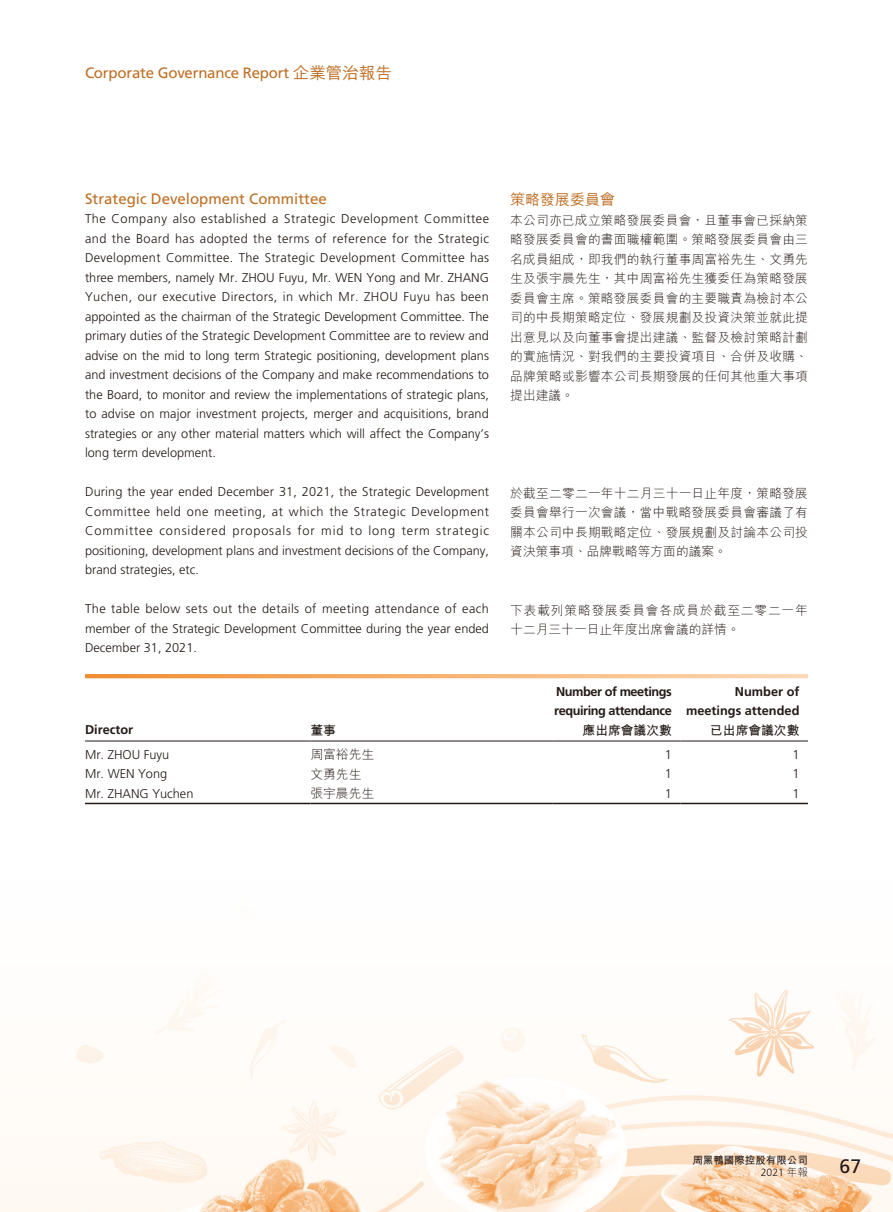
<style>
.page{position:relative;width:893px;height:1212px;background:#fff}
.page>*{position:absolute;margin:0;border:0;box-sizing:border-box;transform-origin:0 0}
.t1{font:19.5px "Frutiger LT Std";color:#231916}
.t2{font:15px "Frutiger LT Std";color:#be6e23}
.t3{font:500 15px "M Hei HK";color:#be6e23}
.t4{font:300 12.75px/19.5px "Frutiger LT Std";color:#231916;text-align:justify}
.t5{font:300 12.75px/19.5px "M Hei HK";letter-spacing:.015em;color:#231916;text-align:justify}
.t6{font:300 12.75px/19.5px "M Hei HK";letter-spacing:.065em;color:#231916}
.t7{font:700 12.75px/19.5px "Frutiger LT Std";letter-spacing:-.035em;color:#231916}
.t8{font:700 12.75px/19.5px "Frutiger LT Std";color:#231916;text-align:right}
.t9{font:700 12.75px "M Hei HK";color:#231916}
.t10{font:700 10.5px "M Hei HK";color:#231916}
.t11{font:300 10.5px "Frutiger LT Std";color:#231916}
.s1{font-family:"M Hei HK";font-weight:500;font-size:16.5px}
.s2{font-family:"M Hei HK"}
</style>
<div class="page">
<img style="left:0;top:804px;width:893px;height:408px">
<svg style="left:85px;top:674px;width:723px;height:4px;background:#f6b374"></svg>
<svg style="left:85px;top:678px;width:723px;height:125px"></svg>
<hr style="left:85px;top:741px;width:225px;height:1px;background:#231916">
<hr style="left:310px;top:741px;width:243px;height:1px;background:#231916">
<hr style="left:553px;top:741px;width:127px;height:1px;background:#231916">
<hr style="left:680px;top:741px;width:128px;height:1px;background:#231916">
<hr style="left:85px;top:803px;width:225px;height:1px;background:#231916">
<hr style="left:310px;top:803px;width:243px;height:1px;background:#231916">
<hr style="left:553px;top:803px;width:127px;height:1px;background:#231916">
<hr style="left:680px;top:803px;width:128px;height:1px;background:#231916">
<p class="t2" style="left:85px;top:64px;width:308px">Corporate Governance Report <span class="s1">企業管治報告</span></p>
<p class="t2" style="left:85px;top:190px;width:243px">Strategic Development Committee</p>
<p class="t4" style="left:85px;top:209px;width:406px">The Company also established a Strategic Development Committee and the Board has adopted the terms of reference for the Strategic Development Committee. The Strategic Development Committee has three members, namely Mr. ZHOU Fuyu, Mr. WEN Yong and Mr. ZHANG Yuchen, our executive Directors, in which Mr. ZHOU Fuyu has been appointed as the chairman of the Strategic Development Committee. The primary duties of the Strategic Development Committee are to review and advise on the mid to long term Strategic positioning, development plans and investment decisions of the Company and make recommendations to the Board, to monitor and review the implementations of strategic plans, to advise on major investment projects, merger and acquisitions, brand strategies or any other material matters which will affect the Company’s long term development.</p>
<p class="t4" style="left:85px;top:482px;width:406px">During the year ended December 31, 2021, the Strategic Development Committee held one meeting, at which the Strategic Development Committee considered proposals for mid to long term strategic positioning, development plans and investment decisions of the Company, brand strategies, etc.</p>
<p class="t4" style="left:85px;top:599px;width:405px">The table below sets out the details of meeting attendance of each member of the Strategic Development Committee during the year ended December 31, 2021.</p>
<p class="t8" style="left:85px;top:720px;width:50px">Director</p>
<p class="t9" style="left:310px;top:721px;width:27px">董事</p>
<p class="t3" style="left:510px;top:188px;width:106px">策略發展委員會</p>
<p class="t5" style="left:510px;top:210px;width:299px">本公司亦已成立策略發展委員會，且董事會已採納策略發展委員會的書面職權範圍。策略發展委員會由三名成員組成，即我們的執行董事周富裕先生、文勇先生及張宇晨先生，其中周富裕先生獲委任為策略發展委員會主席。策略發展委員會的主要職責為檢討本公司的中長期策略定位、發展規劃及投資決策並就此提出意見以及向董事會提出建議、監督及檢討策略計劃的實施情況、對我們的主要投資項目、合併及收購、品牌策略或影響本公司長期發展的任何其他重大事項提出建議。</p>
<p class="t5" style="left:510px;top:483px;width:299px">於截至二零二一年十二月三十一日止年度，策略發展委員會舉行一次會議，當中戰略發展委員會審議了有關本公司中長期戰略定位、發展規劃及討論本公司投資決策事項、品牌戰略等方面的議案。</p>
<p class="t6" style="left:510px;top:600px;width:299px">下表載列策略發展委員會各成員於截至二零二一年十二月三十一日止年度出席會議的詳情。</p>
<p class="t7" style="left:554px;top:682px;width:119px">Number of meetings requiring attendance</p>
<p class="t9" style="left:583px;top:721px;width:91px">應出席會議次數</p>
<p class="t8" style="left:686px;top:682px;width:115px">Number of meetings attended</p>
<p class="t9" style="left:710px;top:721px;width:91px">已出席會議次數</p>
<p class="t4" style="left:85px;top:744px;width:86px">Mr. ZHOU Fuyu</p>
<p class="t5" style="left:310px;top:744px;width:65px">周富裕先生</p>
<p class="t4" style="left:665px;top:744px;width:9px">1</p>
<p class="t4" style="left:792px;top:744px;width:9px">1</p>
<p class="t4" style="left:85px;top:764px;width:84px">Mr. WEN Yong</p>
<p class="t5" style="left:310px;top:764px;width:52px">文勇先生</p>
<p class="t4" style="left:665px;top:764px;width:9px">1</p>
<p class="t4" style="left:792px;top:764px;width:9px">1</p>
<p class="t4" style="left:85px;top:783px;width:110px">Mr. ZHANG Yuchen</p>
<p class="t5" style="left:310px;top:783px;width:65px">張宇晨先生</p>
<p class="t4" style="left:665px;top:783px;width:9px">1</p>
<p class="t4" style="left:792px;top:783px;width:9px">1</p>
<p class="t10" style="left:692px;top:1153px;width:117px">周黑鴨國際控股有限公司</p>
<p class="t11" style="left:761px;top:1166px;width:49px">2021 <span class="s2">年報</span></p>
<h1 class="t1" style="left:840px;top:1155px;width:23px">67</h1>
</div>
